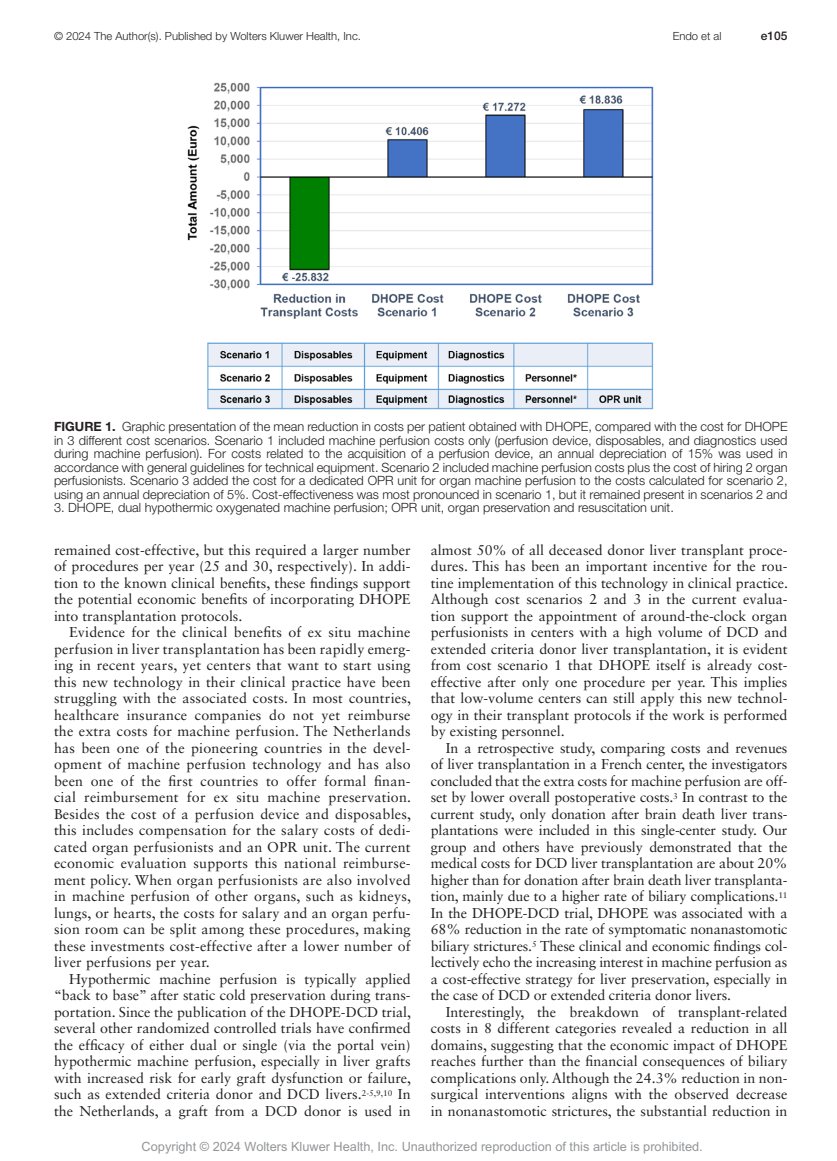
<style>
.page{position:relative;width:837px;height:1161px;background:#fff}
.page>*{position:absolute;margin:0;border:0;box-sizing:border-box;transform-origin:0 0}
.t1{font:14.25px/16.5px "Sabon LT Std";color:#231f20;text-align:justify}
.t2{font:300 12.75px/13.5px "Helvetica Neue LT Std";color:#231f20;text-align:justify}
.t3{font:12.75px "Arial MT Std";color:#939598}
.t4{font:500 12px "Helvetica Neue LT Std";color:#231f20}
.t5{font:300 11.25px "Helvetica Neue LT Std";color:#231f20}
.s1{font-weight:700}
</style>
<div class="page">
<img style="left:187px;top:82px;width:467px;height:328px">
<p class="t5" style="left:94px;top:29px;width:74px">Wolters Kluwer</p>
<p class="t5" style="left:673px;top:29px;width:50px">Endo et al</p>
<p class="t4" style="left:761px;top:29px;width:28px">e105</p>
<p class="t5" style="left:54px;top:29px;width:309px">© 2024 The Author(s). Published by Wolters Kluwer Health, Inc.</p>
<p class="t2" style="left:54px;top:420px;width:735px"><span class="s1">FIGURE 1.</span> Graphic presentation of the mean reduction in costs per patient obtained with DHOPE, compared with the cost for DHOPE in 3 different cost scenarios. Scenario 1 included machine perfusion costs only (perfusion device, disposables, and diagnostics used during machine perfusion). For costs related to the acquisition of a perfusion device, an annual depreciation of 15% was used in accordance with general guidelines for technical equipment. Scenario 2 included machine perfusion costs plus the cost of hiring 2 organ perfusionists. Scenario 3 added the cost for a dedicated OPR unit for organ machine perfusion to the costs calculated for scenario 2, using an annual depreciation of 5%. Cost-effectiveness was most pronounced in scenario 1, but it remained present in scenarios 2 and</p>
<p class="t2" style="left:54px;top:501px;width:621px">3. DHOPE, dual hypothermic oxygenated machine perfusion; OPR unit, organ preservation and resuscitation unit.</p>
<p class="t1" style="left:54px;top:541px;width:358px">remained cost-effective, but this required a larger number of procedures per year (25 and 30, respectively). In addi&shy;tion to the known clinical benefits, these findings support the potential economic benefits of incorporating DHOPE into transplantation protocols.</p>
<p class="t1" style="left:54px;top:624px;width:359px;text-indent:15px">Evidence for the clinical benefits of ex situ machine perfusion in liver transplantation has been rapidly emerg&shy;ing in recent years, yet centers that want to start using this new technology in their clinical practice have been struggling with the associated costs. In most countries, healthcare insurance companies do not yet reimburse the extra costs for machine perfusion. The Netherlands has been one of the pioneering countries in the devel&shy;opment of machine perfusion technology and has also been one of the first countries to offer formal finan&shy;cial reimbursement for ex situ machine preservation.<br>Besides the cost of a perfusion device and disposables, this includes compensation for the salary costs of dedi&shy;cated organ perfusionists and an OPR unit. The current economic evaluation supports this national reimburse&shy;ment policy. When organ perfusionists are also involved in machine perfusion of other organs, such as kidneys, lungs, or hearts, the costs for salary and an organ perfu&shy;sion room can be split among these procedures, making these investments cost-effective after a lower number of liver perfusions per year.</p>
<p class="t1" style="left:54px;top:970px;width:359px;text-indent:15px">Hypothermic machine perfusion is typically applied “back to base” after static cold preservation during trans&shy;portation. Since the publication of the DHOPE-DCD trial, several other randomized controlled trials have confirmed the efficacy of either dual or single (via the portal vein) hypothermic machine perfusion, especially in liver grafts with increased risk for early graft dysfunction or failure, such as extended criteria donor and DCD livers.<sup>2-5,9,10</sup> In the Netherlands, a graft from a DCD donor is used in</p>
<p class="t1" style="left:431px;top:541px;width:359px">almost 50% of all deceased donor liver transplant proce&shy;dures. This has been an important incentive for the rou&shy;tine implementation of this technology in clinical practice.<br>Although cost scenarios 2 and 3 in the current evalua&shy;tion support the appointment of around-the-clock organ perfusionists in centers with a high volume of DCD and extended criteria donor liver transplantation, it is evident from cost scenario 1 that DHOPE itself is already cost&shy;effective after only one procedure per year. This implies that low-volume centers can still apply this new technol&shy;ogy in their transplant protocols if the work is performed by existing personnel.</p>
<p class="t1" style="left:431px;top:739px;width:358px;text-indent:15px">In a retrospective study, comparing costs and revenues of liver transplantation in a French center, the investigators concluded that the extra costs for machine perfusion are off&shy;set by lower overall postoperative costs.<sup>3</sup> In contrast to the current study, only donation after brain death liver trans&shy;plantations were included in this single-center study. Our group and others have previously demonstrated that the medical costs for DCD liver transplantation are about 20% higher than for donation after brain death liver transplanta&shy;tion, mainly due to a higher rate of biliary complications.<sup>11<br></sup>In the DHOPE-DCD trial, DHOPE was associated with a 68% reduction in the rate of symptomatic nonanastomotic biliary strictures.<sup>5</sup> These clinical and economic findings col&shy;lectively echo the increasing interest in machine perfusion as a cost-effective strategy for liver preservation, especially in the case of DCD or extended criteria donor livers.</p>
<p class="t1" style="left:431px;top:1003px;width:358px;text-indent:15px">Interestingly, the breakdown of transplant-related costs in 8 different categories revealed a reduction in all domains, suggesting that the economic impact of DHOPE reaches further than the financial consequences of biliary complications only. Although the 24.3% reduction in non&shy;surgical interventions aligns with the observed decrease in nonanastomotic strictures, the substantial reduction in</p>
<p class="t3" style="left:142px;top:1139px;width:563px">Copyright © 2024 Wolters Kluwer Health, Inc. Unauthorized reproduction of this article is prohibited.</p>
</div>
